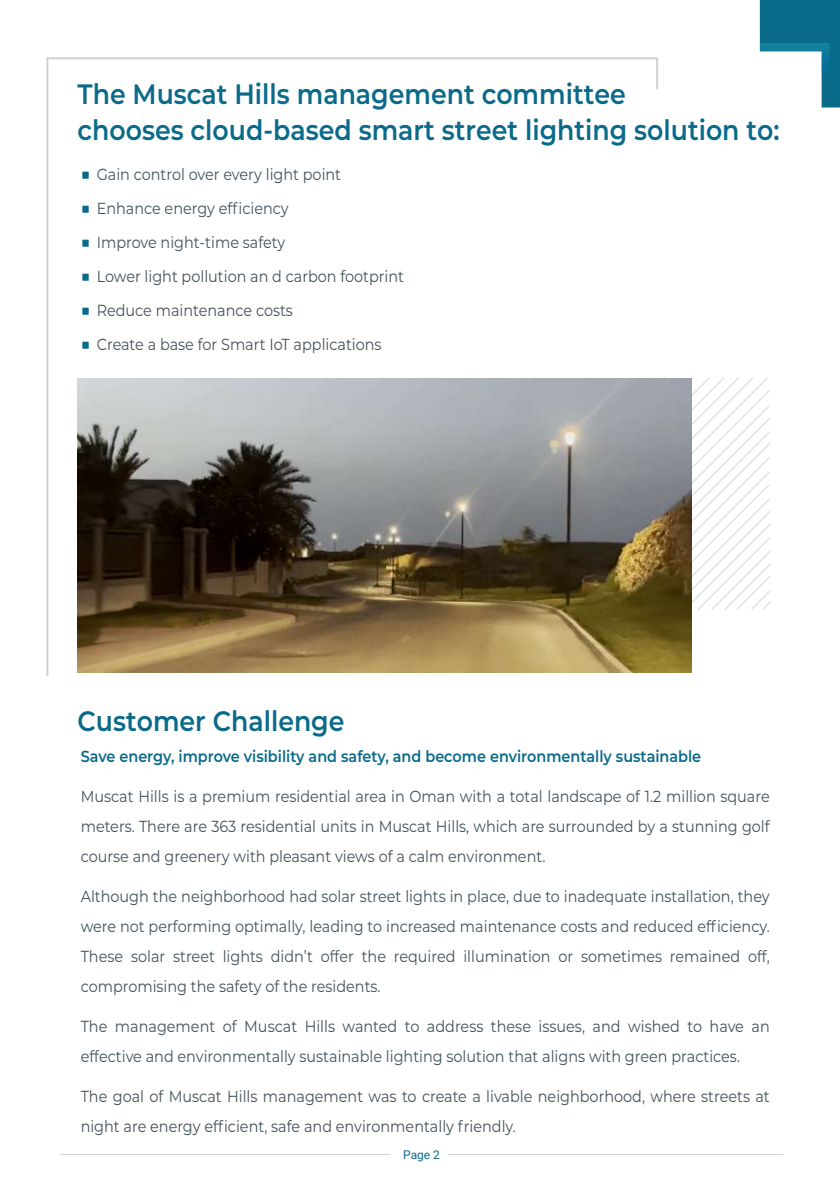
<style>
.page{position:relative;width:840px;height:1191px;background:#fff}
.page>*{position:absolute;margin:0;border:0;box-sizing:border-box;transform-origin:0 0}
.t1{font:600 28px/36px "Montserrat";color:#0a6a89;scale:.9 1}
.t2{font:16px/30px "Montserrat";color:#43525a;text-align:justify;scale:.9 1}
.t3{font:600 16px "Montserrat";color:#0a6a89;scale:.9 1}
.t4{font:12px "Roboto";color:#0a6a89}
.s1{font-size:18px;color:#0a6a89}
</style>
<div class="page">
<svg style="left:46px;top:57px;width:612px;height:620px"></svg>
<hr style="left:447px;top:1154px;width:335px;height:1px;background:#cfd1d2">
<svg style="left:759px;top:0;width:80px;height:107px"></svg>
<hr style="left:60px;top:1154px;width:330px;height:1px;background:#cfd1d2">
<svg style="left:641px;top:377px;width:129px;height:234px"></svg>
<img style="left:77px;top:378px;width:614px;height:294px">
<h1 class="t1" style="left:77px;top:75px;width:781px">The Muscat Hills management committee<br>chooses cloud-based smart street lighting solution to:</h1>
<p class="t2" style="left:81px;top:159px;width:291px"><span class="s1">■</span> Gain control over every light point</p>
<p class="t2" style="left:81px;top:193px;width:232px"><span class="s1">■</span> Enhance energy efficiency</p>
<p class="t2" style="left:81px;top:227px;width:229px"><span class="s1">■</span> Improve night-time safety</p>
<p class="t2" style="left:81px;top:261px;width:360px"><span class="s1">■</span> Lower light pollution an d carbon footprint</p>
<p class="t2" style="left:81px;top:295px;width:237px"><span class="s1">■</span> Reduce maintenance costs</p>
<p class="t2" style="left:81px;top:329px;width:336px"><span class="s1">■</span> Create a base for Smart IoT applications</p>
<h1 class="t1" style="left:77px;top:701px;width:298px">Customer Challenge</h1>
<p class="t3" style="left:81px;top:745px;width:690px">Save energy, improve visibility and safety, and become environmentally sustainable</p>
<p class="t2" style="left:81px;top:781px;width:766px">Muscat Hills is a premium residential area in Oman with a total landscape of 1.2 million square meters. There are 363 residential units in Muscat Hills, which are surrounded by a stunning golf course and greenery with pleasant views of a calm environment.</p>
<p class="t2" style="left:81px;top:881px;width:766px">Although the neighborhood had solar street lights in place, due to inadequate installation, they were not performing optimally, leading to increased maintenance costs and reduced efficiency.<br>These solar street lights didn’t offer the required illumination or sometimes remained off, compromising the safety of the residents.</p>
<p class="t2" style="left:81px;top:1011px;width:766px">The management of Muscat Hills wanted to address these issues, and wished to have an effective and environmentally sustainable lighting solution that aligns with green practices.</p>
<p class="t2" style="left:81px;top:1081px;width:766px">The goal of Muscat Hills management was to create a livable neighborhood, where streets at night are energy efficient, safe and environmentally friendly.</p>
<p class="t4" style="left:403px;top:1146px;width:38px">Page 2</p>
</div>
